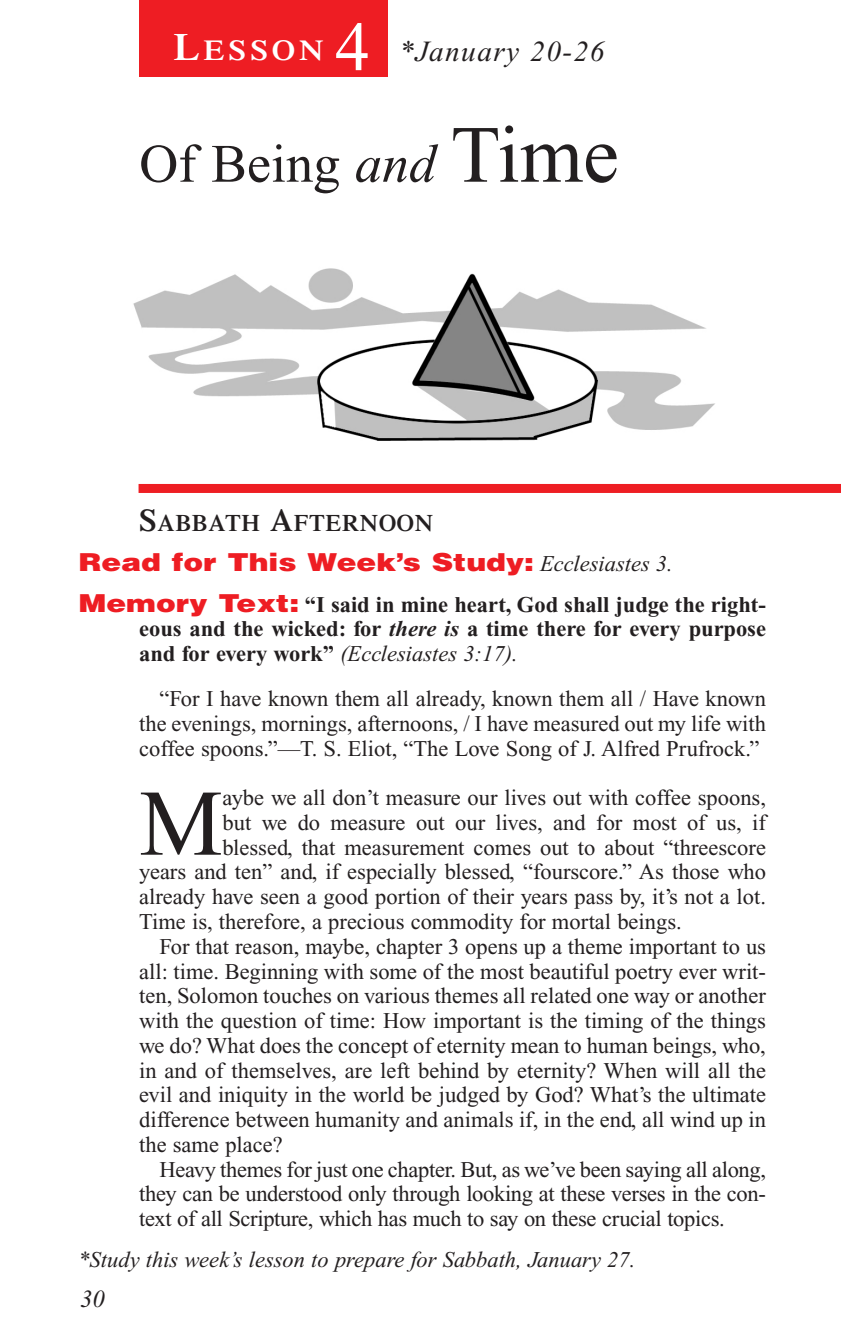
<style>
.page{position:relative;width:841px;height:1337px;background:#fff}
.page>*{position:absolute;margin:0;border:0;box-sizing:border-box;transform-origin:0 0}
.t1{font:93.83px "Times New Roman";color:#231f20}
.t2{font:69.75px "Times New Roman";color:#fff}
.t3{font:54px "Times New Roman";color:#231f20}
.t4{font:italic 29.25px "Times New Roman";letter-spacing:.05em;color:#231f20}
.t5{font:600 28.8px "Times";letter-spacing:.135em;color:#fff;scale:1.1 1}
.t6{font:900 24.75px "Helvetica";color:#ee1d23;scale:1.2 1}
.t7{font:italic 24.75px "Times New Roman";color:#231f20}
.t8{font:600 23.62px "Times";letter-spacing:.035em;color:#231f20}
.t9{font:22.5px/24.8px "Times New Roman";color:#231f20;text-align:justify}
.t10{font:700 22.5px/24.8px "Times New Roman";color:#231f20;text-align:justify}
.t11{font:italic 22.5px "Times New Roman";color:#231f20}
.s1{font-size:38.25px}
.s2{font-style:italic}
.s3{font-size:81px}
.s4{font-size:31.5px}
.s5{font-family:"Times New Roman";font-weight:400;font-style:italic;font-size:22.5px;color:#231f20}
.s6{font-family:"Helvetica";font-weight:900;font-size:24.75px;color:#ee1d23}
.s7{font-weight:400;font-style:italic}
</style>
<div class="page">
<div style="left:139px;top:0;width:249px;height:77px;background:#ee1d23"></div>
<img style="left:133px;top:268px;width:582px;height:173px">
<div style="left:138px;top:484px;width:702px;height:9px;background:#ee1d23"></div>
<p class="t5" style="left:173px;top:39px;width:138px"><span class="s1">L</span>ESSON</p>
<h2 class="t2" style="left:335px;top:22px;width:36px">4</h2>
<h3 class="t4" style="left:399px;top:41px;width:206px">*January 20-26</h3>
<h3 class="t3" style="left:139px;top:144px;width:481px">Of Being <span class="s2">and</span> <span class="s3">Time</span></h3>
<p class="t8" style="left:139px;top:514px;width:295px"><span class="s4">S</span>ABBATH <span class="s4">A</span>FTERNOON</p>
<p class="t6" style="left:78px;top:548px;width:497px">Read for This Week’s Study: <span class="s5">Ecclesiastes 3.</span></p>
<p class="t10" style="left:139px;top:594px;width:628px;text-indent:-61px"><span class="s6">Memory Text:</span> “I said in mine heart, God shall judge the right&shy;eous and the wicked: for <span class="s2">there is</span> a time there for every purpose and for every work” <span class="s7">(Ecclesiastes 3:17).</span></p>
<p class="t9" style="left:139px;top:688px;width:628px;text-indent:20px">“For I have known them all already, known them all / Have known the evenings, mornings, afternoons, / I have measured out my life with coffee spoons.”—T. S. Eliot, “The Love Song of J. Alfred Prufrock.”</p>
<h1 class="t1" style="left:139px;top:789px;width:85px">M</h1>
<p class="t9" style="left:222px;top:787px;width:545px">aybe we all don’t measure our lives out with coffee spoons,</p>
<p class="t9" style="left:222px;top:812px;width:545px">but we do measure out our lives, and for most of us, if</p>
<p class="t9" style="left:222px;top:837px;width:545px">blessed, that measurement comes out to about “threescore</p>
<p class="t9" style="left:139px;top:861px;width:628px">years and ten” and, if especially blessed, “fourscore.” As those who</p>
<p class="t9" style="left:139px;top:886px;width:628px">already have seen a good portion of their years pass by, it’s not a lot.</p>
<p class="t9" style="left:139px;top:911px;width:544px">Time is, therefore, a precious commodity for mortal beings.</p>
<p class="t9" style="left:159px;top:936px;width:608px">For that reason, maybe, chapter 3 opens up a theme important to us</p>
<p class="t9" style="left:139px;top:960px;width:628px">all: time. Beginning with some of the most beautiful poetry ever writ-</p>
<p class="t9" style="left:139px;top:985px;width:628px">ten, Solomon touches on various themes all related one way or another</p>
<p class="t9" style="left:139px;top:1010px;width:628px">with the question of time: How important is the timing of the things</p>
<p class="t9" style="left:139px;top:1035px;width:628px">we do? What does the concept of eternity mean to human beings, who,</p>
<p class="t9" style="left:139px;top:1059px;width:628px">in and of themselves, are left behind by eternity? When will all the</p>
<p class="t9" style="left:139px;top:1084px;width:628px">evil and iniquity in the world be judged by God? What’s the ultimate</p>
<p class="t9" style="left:139px;top:1109px;width:628px">difference between humanity and animals if, in the end, all wind up in</p>
<p class="t9" style="left:139px;top:1134px;width:145px">the same place?</p>
<p class="t9" style="left:159px;top:1158px;width:608px">Heavy themes for just one chapter. But, as we’ve been saying all along,</p>
<p class="t9" style="left:139px;top:1183px;width:628px">they can be understood only through looking at these verses in the con-</p>
<p class="t9" style="left:139px;top:1208px;width:587px">text of all Scripture, which has much to say on these crucial topics.</p>
<p class="t11" style="left:78px;top:1251px;width:558px">*Study this week’s lesson to prepare for Sabbath, January 27.</p>
<p class="t7" style="left:80px;top:1289px;width:26px">30</p>
</div>
